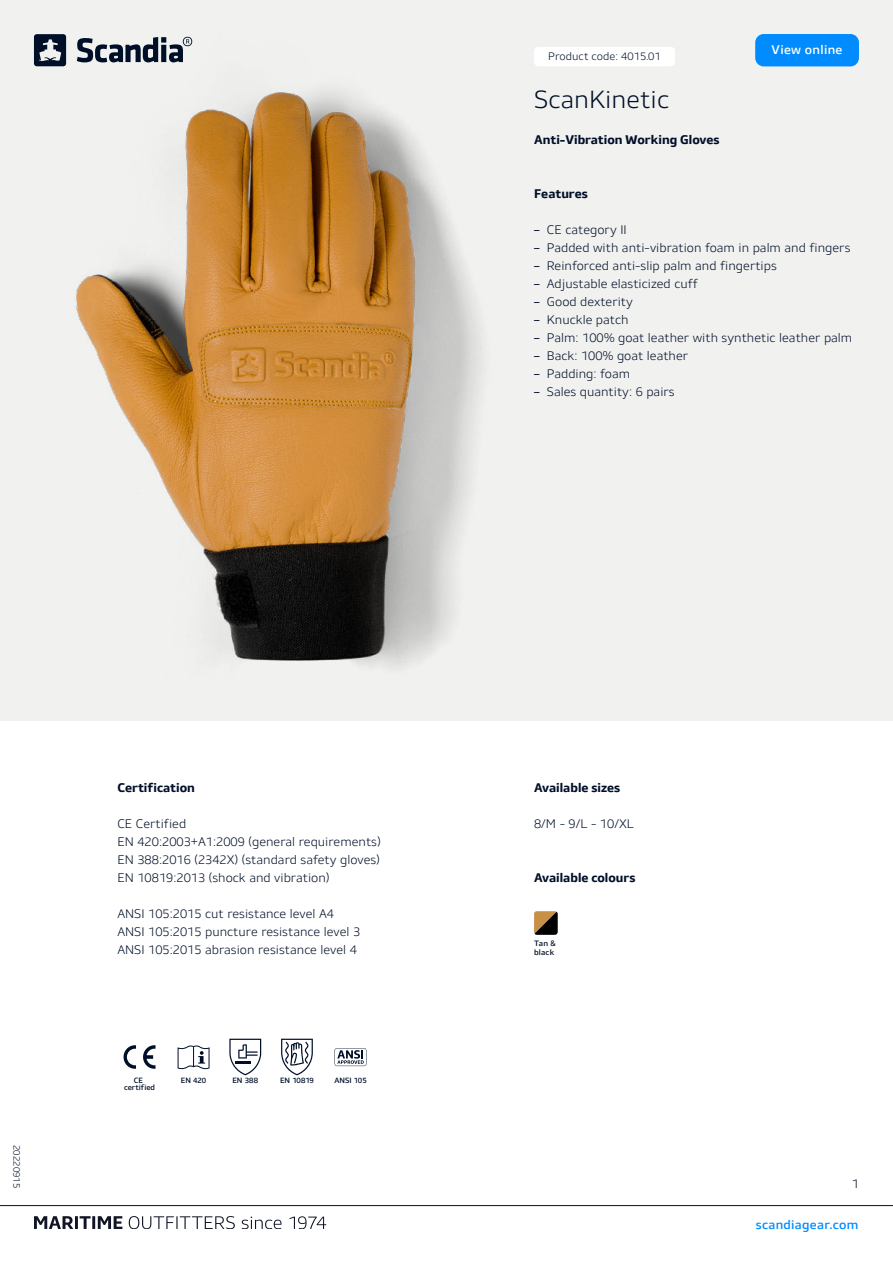
<style>
.page{position:relative;width:893px;height:1263px;background:#fff}
.page>*{position:absolute;margin:0;border:0;box-sizing:border-box;transform-origin:0 0}
.t1{font:300 24px "Stratus";color:#000f28}
.t2{font:300 12px/18px "Stratus";color:#000f28}
.t3{font:700 12px "Stratus";color:#000f28}
.t4{font:500 12px "Stratus";letter-spacing:.025em;color:#008cff}
.t5{font:500 12px "Stratus";letter-spacing:.025em;color:#fff}
.t6{font:300 10.5px "Stratus";color:#000f28}
.t7{font:300 9px "Stratus";color:#000f28}
.t8{font:500 7.5px/9px "Stratus";letter-spacing:.025em;color:#000f28}
.t9{font:500 7.35px/7.4px "Stratus";letter-spacing:-.005em;color:#000f28;text-align:center}
.s1{font-weight:400}
</style>
<div class="page">
<div style="left:0;top:0;width:893px;height:720px;background:#f1f1f0"></div>
<img style="left:36px;top:36px;width:447px;height:632px">
<hr style="left:0;top:1205px;width:893px;height:1px;background:#000f28">
<svg style="left:77px;top:37px;width:115px;height:25px"></svg>
<svg style="left:34px;top:34px;width:32px;height:32px"></svg>
<svg style="left:34px;top:1216px;width:292px;height:13px"></svg>
<div style="left:534px;top:47px;width:141px;height:19px;background:#fff;border-radius:4px"></div>
<svg style="left:534px;top:911px;width:23px;height:23px"></svg>
<div style="left:755px;top:34px;width:104px;height:32px;background:#008cff;border-radius:9px"></div>
<svg style="left:124px;top:1045px;width:12px;height:24px"></svg>
<svg style="left:143px;top:1045px;width:13px;height:24px"></svg>
<svg style="left:178px;top:1045px;width:32px;height:24px"></svg>
<svg style="left:281px;top:1039px;width:32px;height:36px"></svg>
<svg style="left:335px;top:1048px;width:31px;height:18px"></svg>
<svg style="left:229px;top:1039px;width:32px;height:36px"></svg>
<p class="t7" style="left:21px;top:1145px;width:45px;rotate:90deg">20220915</p>
<p class="t3" style="left:117px;top:783px;width:79px">Certification</p>
<p class="t2" style="left:117px;top:816px;width:265px">CE Certified<br>EN 420:2003+A1:2009 (general requirements)<br>EN 388:2016 (2342X) (standard safety gloves)<br>EN 10819:2013 (shock and vibration)</p>
<p class="t2" style="left:117px;top:906px;width:244px">ANSI 105:2015 cut resistance level A4<br>ANSI 105:2015 puncture resistance level 3<br>ANSI 105:2015 abrasion resistance level 4</p>
<p class="t9" style="left:124px;top:1077px;width:33px">CE certified</p>
<p class="t9" style="left:181px;top:1077px;width:27px">EN 420</p>
<p class="t9" style="left:232px;top:1077px;width:27px">EN 388</p>
<p class="t9" style="left:280px;top:1077px;width:35px">EN 10819</p>
<p class="t9" style="left:334px;top:1077px;width:34px">ANSI 105</p>
<p class="t6" style="left:548px;top:51px;width:114px">Product code: 4015.01</p>
<h1 class="t1" style="left:534px;top:89px;width:137px">ScanKinetic</h1>
<p class="t3" style="left:534px;top:135px;width:187px">Anti-Vibration Working Gloves</p>
<p class="t5" style="left:772px;top:45px;width:72px">View online</p>
<p class="t3" style="left:534px;top:189px;width:55px">Features</p>
<p class="t2" style="left:534px;top:222px;width:94px"><span class="s1">–</span> CE category II</p>
<p class="t2" style="left:534px;top:240px;width:318px"><span class="s1">–</span> Padded with anti-vibration foam in palm and fingers</p>
<p class="t2" style="left:534px;top:258px;width:244px"><span class="s1">–</span> Reinforced anti-slip palm and fingertips</p>
<p class="t2" style="left:534px;top:276px;width:165px"><span class="s1">–</span> Adjustable elasticized cuff</p>
<p class="t2" style="left:534px;top:294px;width:100px"><span class="s1">–</span> Good dexterity</p>
<p class="t2" style="left:534px;top:312px;width:96px"><span class="s1">–</span> Knuckle patch</p>
<p class="t2" style="left:534px;top:330px;width:320px"><span class="s1">–</span> Palm: 100% goat leather with synthetic leather palm</p>
<p class="t2" style="left:534px;top:348px;width:156px"><span class="s1">–</span> Back: 100% goat leather</p>
<p class="t2" style="left:534px;top:366px;width:98px"><span class="s1">–</span> Padding: foam</p>
<p class="t2" style="left:534px;top:384px;width:142px"><span class="s1">–</span> Sales quantity: 6 pairs</p>
<p class="t3" style="left:534px;top:783px;width:88px">Available sizes</p>
<p class="t2" style="left:534px;top:816px;width:101px">8/M - 9/L - 10/XL</p>
<p class="t3" style="left:534px;top:873px;width:103px">Available colours</p>
<p class="t8" style="left:534px;top:939px;width:23px">Tan &amp; black</p>
<p class="t2" style="left:852px;top:1176px;width:9px">1</p>
<p class="t4" style="left:756px;top:1220px;width:104px">scandiagear.com</p>
</div>
